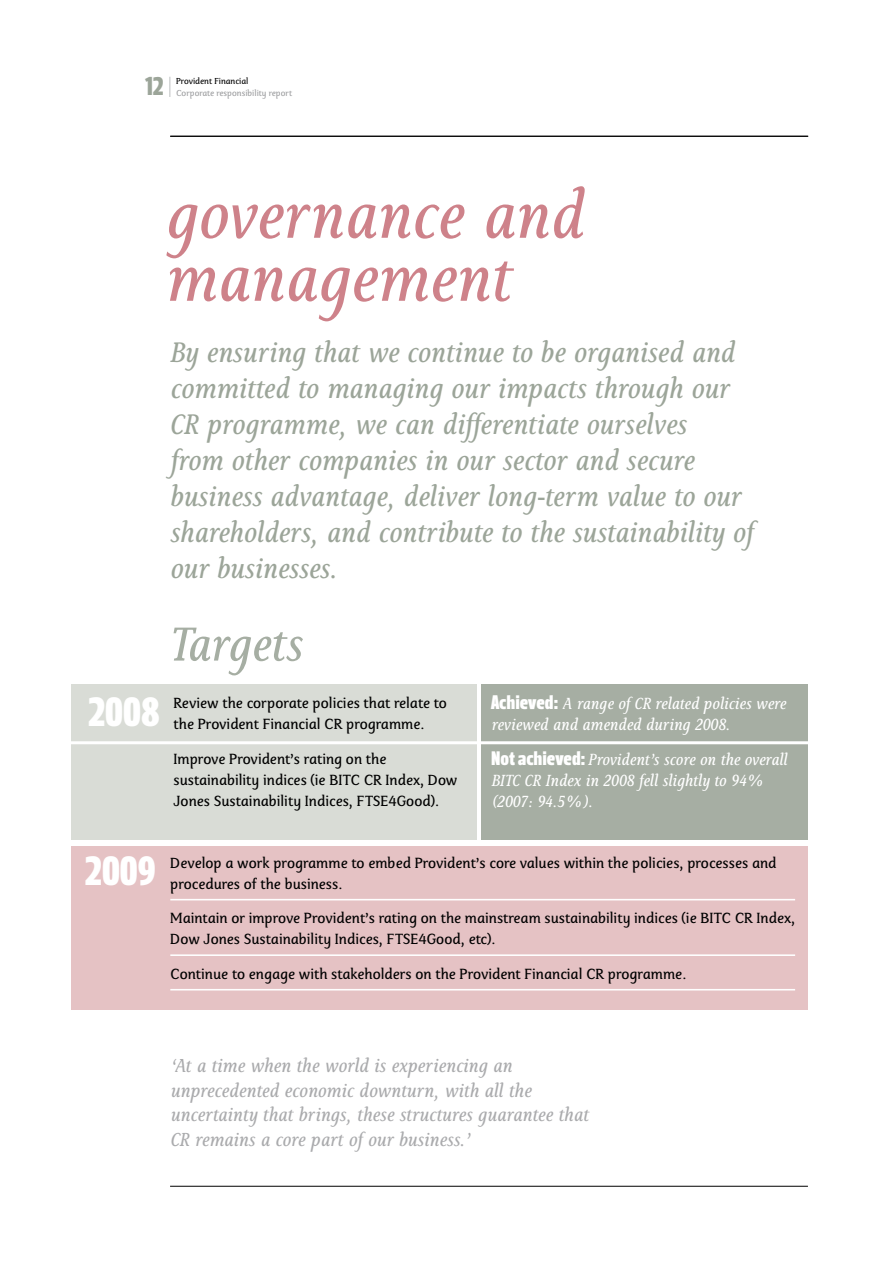
<style>
.page{position:relative;width:893px;height:1263px;background:#fff}
.page>*{position:absolute;margin:0;border:0;box-sizing:border-box;transform-origin:0 0}
.t1{font:italic 73.65px/63px "Sassoon";color:#ce828a}
.t2{font:italic 53.1px "Sassoon";color:#a6aea3}
.t3{font:40.65px "Leitura Headline Sans";color:#fff}
.t4{font:italic 31.5px/36px "Sassoon";color:#9ca599}
.t5{font:25.5px "Leitura Headline Sans";color:#9ca599}
.t6{font:italic 21px/24.8px "Sassoon";color:#aaabad}
.t7{font:italic 18px "Sassoon";color:#fff}
.t8{font:16.5px/21px "Sassoon";color:#000}
.t9{font:9.75px "Sassoon";color:#9c9d9f}
.t10{font:9.75px "Sassoon";color:#000}
.s1{font-family:"Leitura Headline Sans";font-style:normal;font-size:19.5px}
</style>
<div class="page">
<div style="left:72px;top:684px;width:405px;height:155px;background:#d9dcd6"></div>
<div style="left:481px;top:684px;width:327px;height:155px;background:#a6aea3"></div>
<div style="left:72px;top:845px;width:736px;height:164px;background:#e5c2c4"></div>
<svg style="left:169px;top:77px;width:1px;height:20px"></svg>
<hr style="left:170px;top:1186px;width:638px;height:1px;background:#000">
<hr style="left:170px;top:136px;width:638px;height:1px;background:#000">
<hr style="left:170px;top:899px;width:625px;height:1px;background:#fff">
<hr style="left:170px;top:954px;width:625px;height:2px;background:#fff">
<hr style="left:170px;top:989px;width:625px;height:1px;background:#fff">
<hr style="left:69px;top:741px;width:752px;height:3px;background:#fff">
<p class="t5" style="left:145px;top:77px;width:20px">12</p>
<p class="t10" style="left:176px;top:75px;width:74px">Provident Financial</p>
<p class="t9" style="left:176px;top:87px;width:118px">Corporate responsibility report</p>
<h1 class="t1" style="left:163px;top:183px;width:420px">governance and management</h1>
<p class="t4" style="left:169px;top:334px;width:585px">By ensuring that we continue to be organised and committed to managing our impacts through our CR programme, we can differentiate ourselves<br>from other companies in our sector and secure business advantage, deliver long-term value to our shareholders, and contribute to the sustainability of our businesses.</p>
<p class="t3" style="left:88px;top:697px;width:73px">2008</p>
<h1 class="t2" style="left:167px;top:612px;width:136px">Targets</h1>
<p class="t8" style="left:174px;top:693px;width:275px">Review the corporate policies that relate to</p>
<p class="t7" style="left:491px;top:692px;width:296px"><span class="s1">Achieved:</span> A range of CR related policies were</p>
<p class="t8" style="left:174px;top:714px;width:253px">the Provident Financial CR programme.</p>
<p class="t7" style="left:491px;top:713px;width:240px">reviewed and amended during 2008.</p>
<p class="t8" style="left:174px;top:748px;width:214px">Improve Provident’s rating on the</p>
<p class="t7" style="left:491px;top:748px;width:297px"><span class="s1">Not achieved:</span> Provident’s score on the overall</p>
<p class="t8" style="left:174px;top:769px;width:285px">sustainability indices (ie BITC CR Index, Dow</p>
<p class="t7" style="left:491px;top:769px;width:275px">BITC CR Index in 2008 fell slightly to 94%</p>
<p class="t8" style="left:174px;top:790px;width:267px">Jones Sustainability Indices, FTSE4Good).</p>
<p class="t7" style="left:491px;top:790px;width:103px">(2007: 94.5%).</p>
<p class="t3" style="left:85px;top:856px;width:72px">2009</p>
<p class="t8" style="left:170px;top:852px;width:608px">Develop a work programme to embed Provident’s core values within the policies, processes and</p>
<p class="t8" style="left:170px;top:873px;width:174px">procedures of the business.</p>
<p class="t8" style="left:170px;top:908px;width:626px">Maintain or improve Provident’s rating on the mainstream sustainability indices (ie BITC CR Index,<br>Dow Jones Sustainability Indices, FTSE4Good, etc).</p>
<p class="t8" style="left:170px;top:963px;width:518px">Continue to engage with stakeholders on the Provident Financial CR programme.</p>
<p class="t6" style="left:170px;top:1053px;width:420px">‘At a time when the world is experiencing an unprecedented economic downturn, with all the uncertainty that brings, these structures guarantee that CR remains a core part of our business.’</p>
</div>
